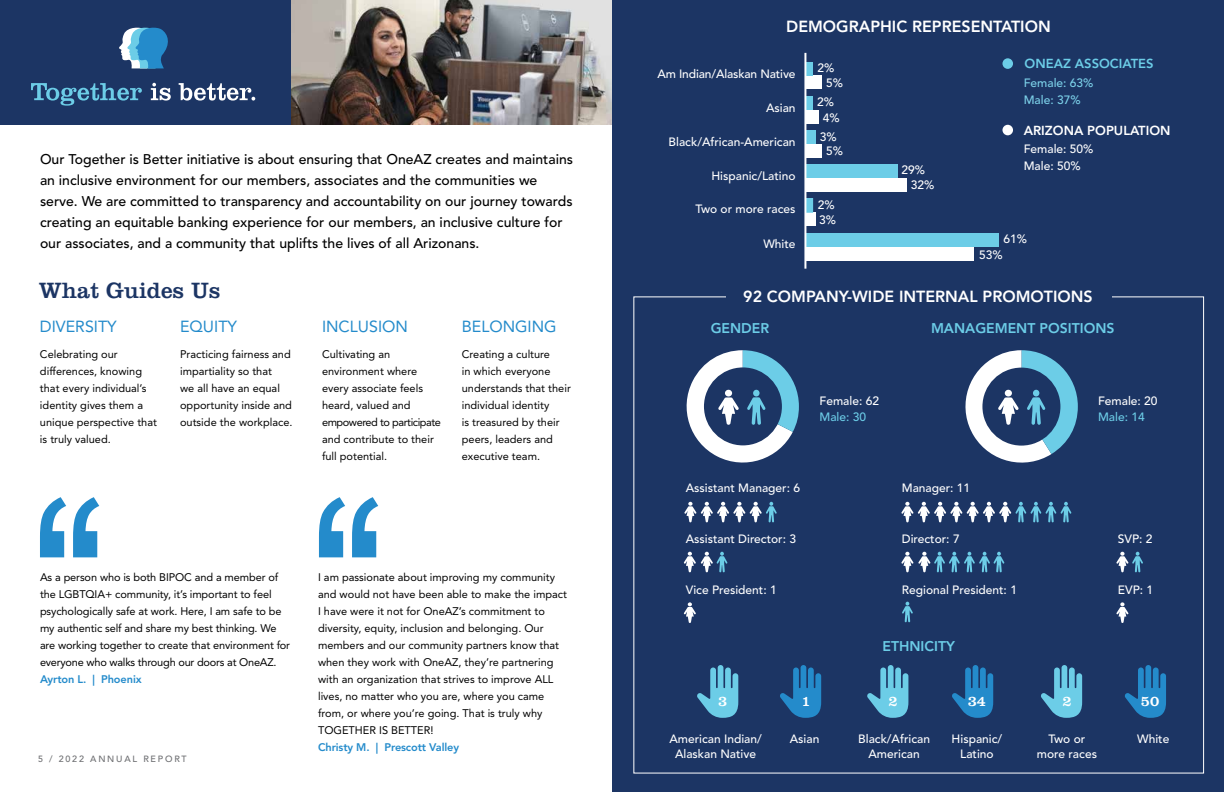
<style>
.page{position:relative;width:1224px;height:792px;background:#fff}
.page>*{position:absolute;margin:0;border:0;box-sizing:border-box;transform-origin:0 0}
.t1{font:23px "Clarendon LT Std";color:#1c3564}
.t2{font:800 16px "Avenir LT Std";color:#fff}
.t3{font:16px "Avenir LT Std";color:#248bcb}
.t4{font:15px "Clarendon LT Std";color:#fff}
.t5{font:500 14px/21px "Avenir LT Std";color:#000}
.t6{font:800 14px "Avenir LT Std";color:#6ccde7}
.t7{font:800 13px "Avenir LT Std";color:#fff}
.t8{font:800 13px "Avenir LT Std";color:#6ccde7}
.t9{font:500 12px/15px "Avenir LT Std";color:#fff}
.t10{font:500 12px/17px "Avenir LT Std";color:#7cd1e9}
.t11{font:500 12px "Avenir LT Std";color:#6ccde7}
.t12{font:11px/17px "Avenir LT Std";color:#000}
.t13{font:800 11px "Avenir LT Std";letter-spacing:-.01em;color:#248bcb}
.t14{font:500 9px "Avenir LT Std";letter-spacing:.2em;color:#6d6e71}
</style>
<div class="page">
<img style="left:290px;top:0;width:322px;height:125px">
<div style="left:0;top:0;width:290px;height:125px;background:#1c3564"></div>
<svg style="left:119px;top:28px;width:49px;height:40px"></svg>
<svg style="left:31px;top:83px;width:111px;height:23px"></svg>
<svg style="left:151px;top:83px;width:20px;height:18px"></svg>
<svg style="left:179px;top:83px;width:76px;height:18px"></svg>
<div style="left:612px;top:0;width:612px;height:792px;background:#1c3564"></div>
<svg style="left:697px;top:665px;width:41px;height:53px"></svg>
<svg style="left:780px;top:665px;width:41px;height:53px"></svg>
<svg style="left:867px;top:665px;width:41px;height:53px"></svg>
<svg style="left:952px;top:665px;width:41px;height:53px"></svg>
<svg style="left:1041px;top:665px;width:41px;height:53px"></svg>
<svg style="left:1125px;top:665px;width:41px;height:53px"></svg>
<svg style="left:686px;top:350px;width:113px;height:113px"></svg>
<svg style="left:965px;top:350px;width:113px;height:113px"></svg>
<div style="left:806px;top:76px;width:16px;height:13px;background:#fff"></div>
<div style="left:806px;top:110px;width:13px;height:13px;background:#fff"></div>
<div style="left:806px;top:144px;width:16px;height:14px;background:#fff"></div>
<div style="left:806px;top:178px;width:101px;height:14px;background:#fff"></div>
<div style="left:806px;top:212px;width:10px;height:14px;background:#fff"></div>
<div style="left:806px;top:247px;width:167px;height:13px;background:#fff"></div>
<div style="left:806px;top:62px;width:6px;height:14px;background:#6ccde7"></div>
<div style="left:806px;top:96px;width:6px;height:14px;background:#6ccde7"></div>
<div style="left:806px;top:130px;width:10px;height:14px;background:#6ccde7"></div>
<div style="left:806px;top:165px;width:92px;height:13px;background:#6ccde7"></div>
<div style="left:806px;top:199px;width:7px;height:13px;background:#6ccde7"></div>
<div style="left:806px;top:198px;width:7px;height:14px;border:1px solid #6ccde7"></div>
<div style="left:806px;top:233px;width:193px;height:14px;background:#6ccde7"></div>
<hr style="left:804px;top:53px;width:2px;height:216px;background:#fff">
<div style="left:1002px;top:58px;width:11px;height:11px;background:#6ccde7;border-radius:50%"></div>
<div style="left:1002px;top:125px;width:11px;height:10px;background:#fff;border-radius:50%"></div>
<svg style="left:40px;top:497px;width:26px;height:60px"></svg>
<svg style="left:73px;top:497px;width:26px;height:60px"></svg>
<svg style="left:319px;top:497px;width:26px;height:60px"></svg>
<svg style="left:352px;top:497px;width:26px;height:60px"></svg>
<svg style="left:684px;top:502px;width:93px;height:20px"></svg>
<svg style="left:901px;top:502px;width:170px;height:20px"></svg>
<svg style="left:684px;top:552px;width:43px;height:20px"></svg>
<svg style="left:901px;top:552px;width:103px;height:20px"></svg>
<svg style="left:1116px;top:552px;width:27px;height:20px"></svg>
<svg style="left:684px;top:602px;width:12px;height:21px"></svg>
<svg style="left:902px;top:602px;width:11px;height:20px"></svg>
<svg style="left:1116px;top:602px;width:13px;height:21px"></svg>
<p class="t5" style="left:40px;top:149px;width:535px">Our Together is Better initiative is about ensuring that OneAZ creates and maintains an inclusive environment for our members, associates and the communities we serve. We are committed to transparency and accountability on our journey towards creating an equitable banking experience for our members, an inclusive culture for our associates, and a community that uplifts the lives of all Arizonans.</p>
<h1 class="t1" style="left:39px;top:276px;width:183px">What Guides Us</h1>
<h2 class="t3" style="left:40px;top:317px;width:78px">DIVERSITY</h2>
<p class="t12" style="left:40px;top:346px;width:118px">Celebrating our differences, knowing that every individual’s identity gives them a unique perspective that is truly valued.</p>
<h2 class="t3" style="left:180px;top:317px;width:58px">EQUITY</h2>
<p class="t12" style="left:180px;top:346px;width:114px">Practicing fairness and impartiality so that<br>we all have an equal opportunity inside and outside the workplace.</p>
<h2 class="t3" style="left:322px;top:317px;width:87px">INCLUSION</h2>
<p class="t12" style="left:322px;top:346px;width:121px">Cultivating an environment where every associate feels heard, valued and empowered to participate and contribute to their full potential.</p>
<h2 class="t3" style="left:462px;top:317px;width:96px">BELONGING</h2>
<p class="t12" style="left:462px;top:346px;width:111px">Creating a culture<br>in which everyone understands that their individual identity<br>is treasured by their peers, leaders and executive team.</p>
<p class="t12" style="left:40px;top:569px;width:252px">As a person who is both BIPOC and a member of the LGBTQIA+ community, it’s important to feel psychologically safe at work. Here, I am safe to be my authentic self and share my best thinking. We are working together to create that environment for everyone who walks through our doors at OneAZ.</p>
<p class="t13" style="left:40px;top:673px;width:103px">Ayrton L. | Phoenix</p>
<p class="t14" style="left:38px;top:753px;width:150px">5 / 2022 ANNUAL REPORT</p>
<p class="t12" style="left:318px;top:569px;width:251px">I am passionate about improving my community and would not have been able to make the impact I have were it not for OneAZ’s commitment to diversity, equity, inclusion and belonging. Our members and our community partners know that when they work with OneAZ, they’re partnering with an organization that strives to improve ALL lives, no matter who you are, where you came from, or where you’re going. That is truly why TOGETHER IS BETTER!</p>
<p class="t13" style="left:318px;top:741px;width:143px">Christy M. | Prescott Valley</p>
<h2 class="t2" style="left:786px;top:17px;width:266px">DEMOGRAPHIC REPRESENTATION</h2>
<p class="t9" style="left:657px;top:66px;width:140px">Am Indian/Alaskan Native</p>
<p class="t9" style="left:766px;top:101px;width:31px">Asian</p>
<p class="t9" style="left:669px;top:134px;width:128px">Black/African-American</p>
<p class="t9" style="left:711px;top:169px;width:86px">Hispanic/Latino</p>
<p class="t9" style="left:817px;top:61px;width:18px">2%</p>
<p class="t9" style="left:817px;top:73px;width:27px;line-height:19.8px;text-indent:9px">5%<br>2%</p>
<p class="t9" style="left:820px;top:108px;width:21px;line-height:19px">4%<br>3%</p>
<p class="t9" style="left:826px;top:144px;width:18px">5%</p>
<p class="t9" style="left:911px;top:163px;width:25px;text-indent:-9px">29%<br>32%</p>
<p class="t8" style="left:1025px;top:56px;width:131px">ONEAZ ASSOCIATES</p>
<p class="t10" style="left:1024px;top:74px;width:71px">Female: 63%<br>Male: 37%</p>
<p class="t7" style="left:1024px;top:123px;width:148px">ARIZONA POPULATION</p>
<p class="t9" style="left:1024px;top:141px;width:71px;line-height:17px">Female: 50%<br>Male: 50%</p>
<p class="t9" style="left:696px;top:201px;width:102px">Two or more races</p>
<p class="t9" style="left:818px;top:198px;width:20px;line-height:14.6px">2%<br>3%</p>
<p class="t9" style="left:763px;top:237px;width:34px">White</p>
<p class="t9" style="left:1003px;top:231px;width:25px">61%</p>
<p class="t9" style="left:979px;top:247px;width:25px">53%</p>
<h2 class="t2" style="left:743px;top:287px;width:351px">92 COMPANY-WIDE INTERNAL PROMOTIONS</h2>
<p class="t6" style="left:711px;top:320px;width:60px">GENDER</p>
<p class="t6" style="left:931px;top:320px;width:185px">MANAGEMENT POSITIONS</p>
<p class="t9" style="left:819px;top:393px;width:61px">Female: 62</p>
<p class="t11" style="left:819px;top:410px;width:48px">Male: 30</p>
<p class="t9" style="left:1098px;top:393px;width:61px">Female: 20</p>
<p class="t11" style="left:1098px;top:410px;width:48px">Male: 14</p>
<p class="t9" style="left:686px;top:481px;width:116px">Assistant Manager: 6</p>
<p class="t9" style="left:902px;top:481px;width:70px">Manager: 11</p>
<p class="t9" style="left:686px;top:532px;width:112px">Assistant Director: 3</p>
<p class="t9" style="left:902px;top:532px;width:59px">Director: 7</p>
<p class="t9" style="left:1118px;top:532px;width:36px">SVP: 2</p>
<p class="t9" style="left:686px;top:583px;width:92px">Vice President: 1</p>
<p class="t9" style="left:902px;top:583px;width:117px">Regional President: 1</p>
<p class="t9" style="left:1118px;top:583px;width:37px">EVP: 1</p>
<p class="t6" style="left:883px;top:638px;width:74px">ETHNICITY</p>
<h3 class="t4" style="left:718px;top:692px;width:11px">3</h3>
<h3 class="t4" style="left:802px;top:692px;width:11px">1</h3>
<h3 class="t4" style="left:889px;top:692px;width:11px">2</h3>
<h3 class="t4" style="left:968px;top:692px;width:20px">34</h3>
<h3 class="t4" style="left:1062px;top:692px;width:11px">2</h3>
<h3 class="t4" style="left:1141px;top:692px;width:20px">50</h3>
<p class="t9" style="left:858px;top:731px;width:73px;text-align:center">Black/African<br>American</p>
<p class="t9" style="left:1037px;top:731px;width:62px;text-align:center">Two or more races</p>
<p class="t9" style="left:1137px;top:731px;width:34px">White</p>
<p class="t9" style="left:669px;top:731px;width:94px;text-align:center">American Indian/<br>Alaskan Native</p>
<p class="t9" style="left:790px;top:731px;width:31px">Asian</p>
<p class="t9" style="left:952px;top:731px;width:52px;text-align:center">Hispanic/<br>Latino</p>
</div>
